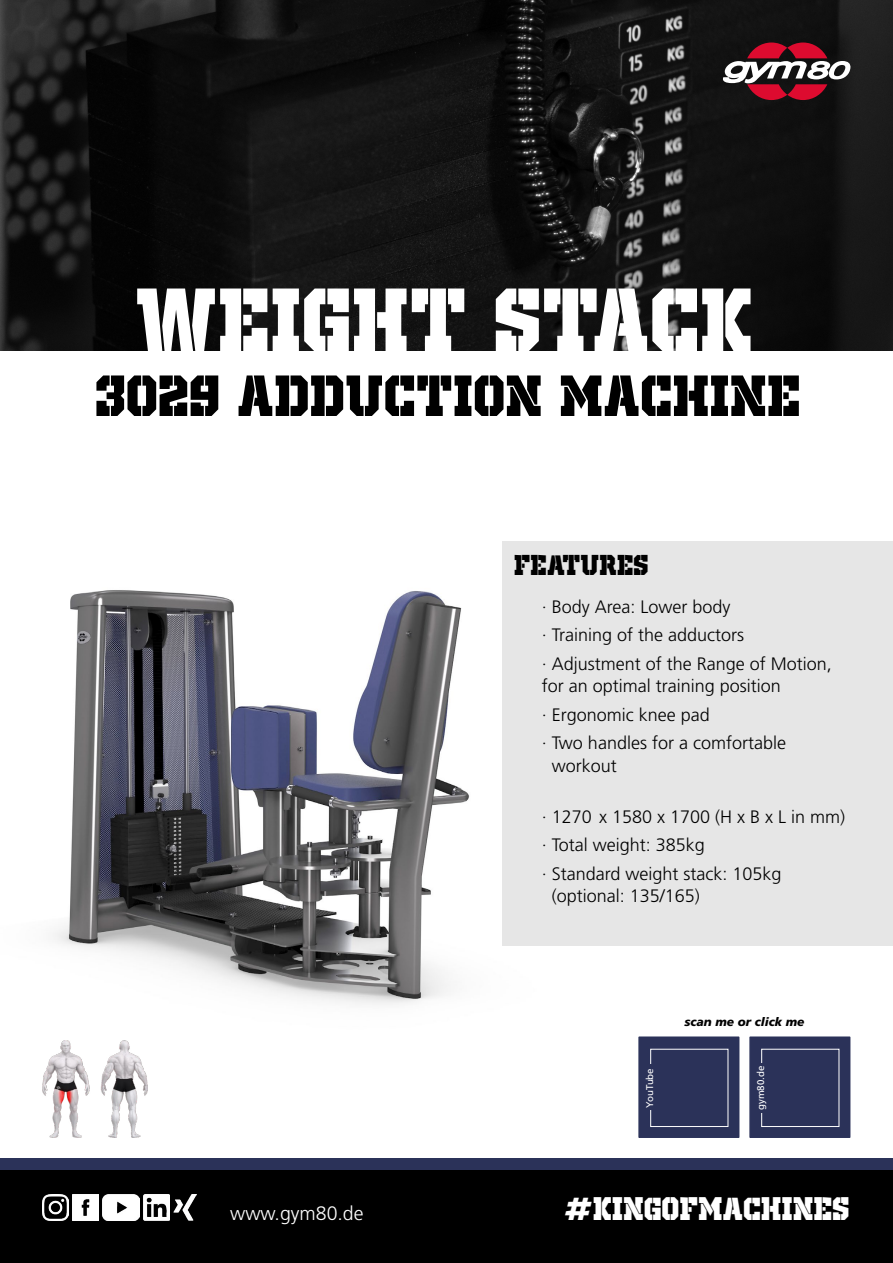
<style>
.page{position:relative;width:893px;height:1263px;background:#fff}
.page>*{position:absolute;margin:0;border:0;box-sizing:border-box;transform-origin:0 0}
.t1{font:105px "Old School United Stencil";color:#fff}
.t2{font:67.5px "Old School United Stencil";color:#000}
.t3{font:37.5px "Old School United Stencil";color:#fff}
.t4{font:33px "Old School United Stencil";color:#000}
.t5{font:300 19.5px "Frutiger LT Std";color:#fff}
.t6{font:300 18px/28.5px "Frutiger LT Std";color:#000}
.t7{font:italic 900 12px "Frutiger LT Std";color:#000}
.t8{font:9.75px "Frutiger LT Std";color:#fff}
</style>
<div class="page">
<img style="left:0;top:0;width:893px;height:350px">
<svg style="left:723px;top:43px;width:127px;height:57px"></svg>
<div style="left:0;top:1169px;width:893px;height:94px;background:#000"></div>
<img style="left:43px;top:1194px;width:26px;height:26px">
<img style="left:144px;top:1194px;width:26px;height:26px">
<img style="left:103px;top:1194px;width:37px;height:26px">
<img style="left:73px;top:1194px;width:26px;height:26px">
<img style="left:174px;top:1194px;width:22px;height:26px">
<div style="left:0;top:1158px;width:893px;height:11px;background:#2b3259"></div>
<img style="left:42px;top:590px;width:644px;height:503px">
<div style="left:502px;top:541px;width:391px;height:404px;background:#e6e6e6"></div>
<img style="left:43px;top:1040px;width:105px;height:98px">
<div style="left:638px;top:1036px;width:101px;height:102px;background:#2b3259;border:2px solid #2b3259"></div>
<div style="left:650px;top:1049px;width:78px;height:78px;border:1px solid #fff"></div>
<div style="left:643px;top:1064px;width:12px;height:46px;background:#2b3259"></div>
<div style="left:749px;top:1036px;width:101px;height:102px;background:#2b3259;border:2px solid #2b3259"></div>
<div style="left:761px;top:1049px;width:78px;height:78px;border:1px solid #fff"></div>
<div style="left:754px;top:1063px;width:12px;height:49px;background:#2b3259"></div>
<h1 class="t1" style="left:137px;top:264px;width:620px">WEIGHT STACK</h1>
<h2 class="t2" style="left:96px;top:360px;width:707px">3029 ADDUCTION MACHINE</h2>
<h3 class="t4" style="left:515px;top:547px;width:136px">FEATURES</h3>
<p class="t6" style="left:542px;top:593px;width:292px">· Body Area: Lower body<br>· Training of the adductors<br>· Adjustment of the Range of Motion,</p>
<p class="t6" style="left:542px;top:672px;width:246px">for an optimal training position · Ergonomic knee pad<br>· Two handles for a comfortable</p>
<p class="t6" style="left:552px;top:752px;width:67px">workout</p>
<p class="t6" style="left:542px;top:803px;width:305px">· 1270 x 1580 x 1700 (H x B x L in mm) · Total weight: 385kg<br>· Standard weight stack: 105kg</p>
<p class="t6" style="left:552px;top:882px;width:150px">(optional: 135/165)</p>
<p class="t8" style="left:644px;top:1107px;width:41px;rotate:-90deg">YouTube</p>
<p class="t7" style="left:684px;top:1014px;width:121px">scan me or click me</p>
<p class="t8" style="left:755px;top:1110px;width:46px;rotate:-90deg">gym80.de</p>
<p class="t5" style="left:230px;top:1202px;width:135px">www.gym80.de</p>
<h3 class="t3" style="left:565px;top:1189px;width:287px">#KINGOFMACHINES</h3>
</div>
